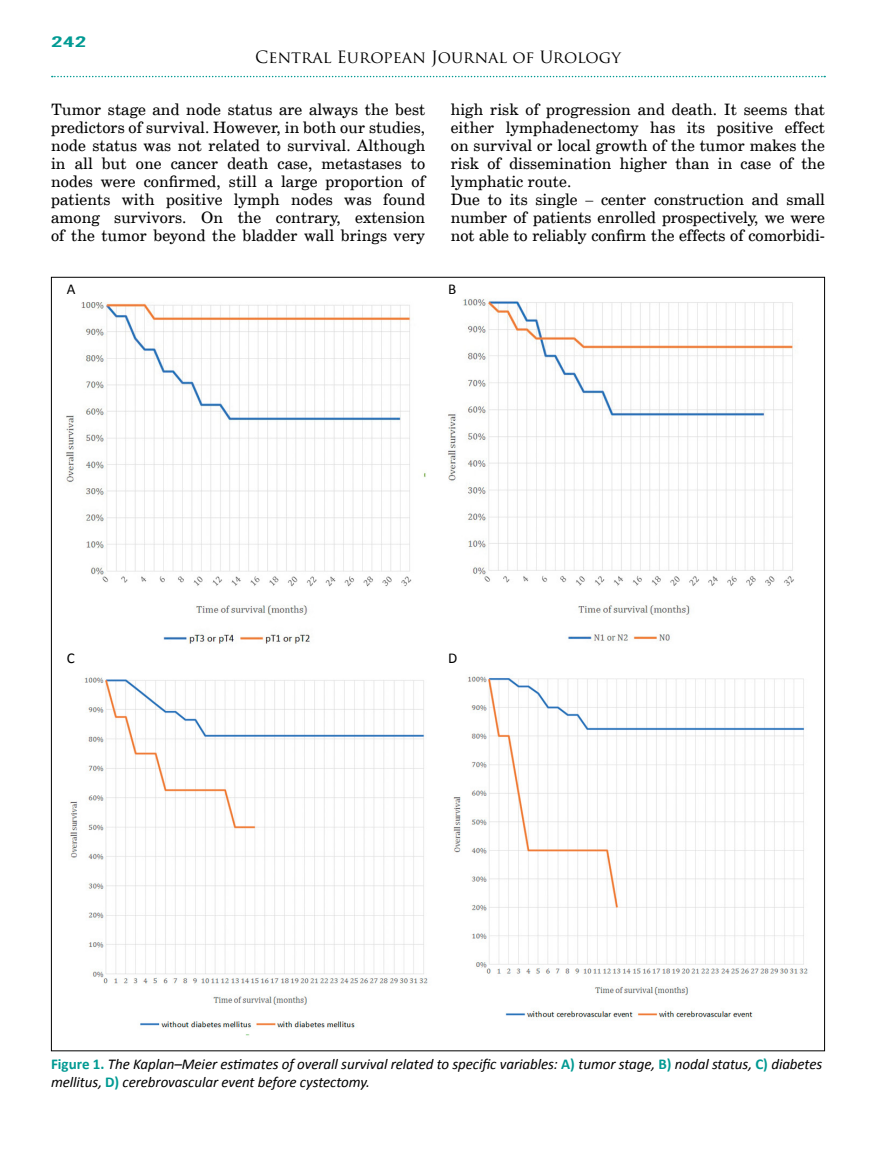
<style>
.page{position:relative;width:893px;height:1174px;background:#fff}
.page>*{position:absolute;margin:0;border:0;box-sizing:border-box;transform-origin:0 0}
.t1{font:16.5px "Trajan Pro";color:#000}
.t2{font:15.75px/18px "Cent Schbook EU";letter-spacing:.01em;color:#000;text-align:justify}
.t3{font:italic 15px/18px "Calibri";letter-spacing:-.005em;color:#000}
.t4{font:15px "Calibri";color:#000}
.t5{font:15px "Alternate Gothic No 2 EU";color:#009a93;scale:2 1}
.s1{font-weight:700;font-style:normal;color:#009a93}
</style>
<div class="page">
<svg style="left:52px;top:76px;width:773px;height:1px"></svg>
<img style="left:65px;top:298px;width:743px;height:738px">
<p class="t5" style="left:51px;top:33px;width:19px">242</p>
<p class="t1" style="left:255px;top:47px;width:367px">Central European Journal of Urology</p>
<p class="t2" style="left:51px;top:101px;width:376px">Tumor stage and node status are always the best predictors of survival. However, in both our studies, node status was not related to survival. Although in all but one cancer death case, metastases to nodes were confirmed, still a large proportion of patients with positive lymph nodes was found among survivors. On the contrary, extension of the tumor beyond the bladder wall brings very</p>
<p class="t2" style="left:451px;top:101px;width:376px;text-align:left">high risk of progression and death. It seems that either lymphadenectomy has its positive effect on survival or local growth of the tumor makes the risk of dissemination higher than in case of the lymphatic route.<br>Due to its single – center construction and small number of patients enrolled prospectively, we were not able to reliably confirm the effects of comorbidi-</p>
<p class="t4" style="left:67px;top:280px;width:10px">A</p>
<p class="t4" style="left:67px;top:648px;width:9px">C</p>
<p class="t4" style="left:448px;top:280px;width:10px">B</p>
<p class="t4" style="left:448px;top:648px;width:11px">D</p>
<p class="t3" style="left:51px;top:1054px;width:773px"><span class="s1">Figure 1.</span> The Kaplan–Meier estimates of overall survival related to specific variables: <span class="s1">A)</span> tumor stage, <span class="s1">B)</span> nodal status, <span class="s1">C)</span> diabetes mellitus, <span class="s1">D)</span> cerebrovascular event before cystectomy.</p>
</div>
